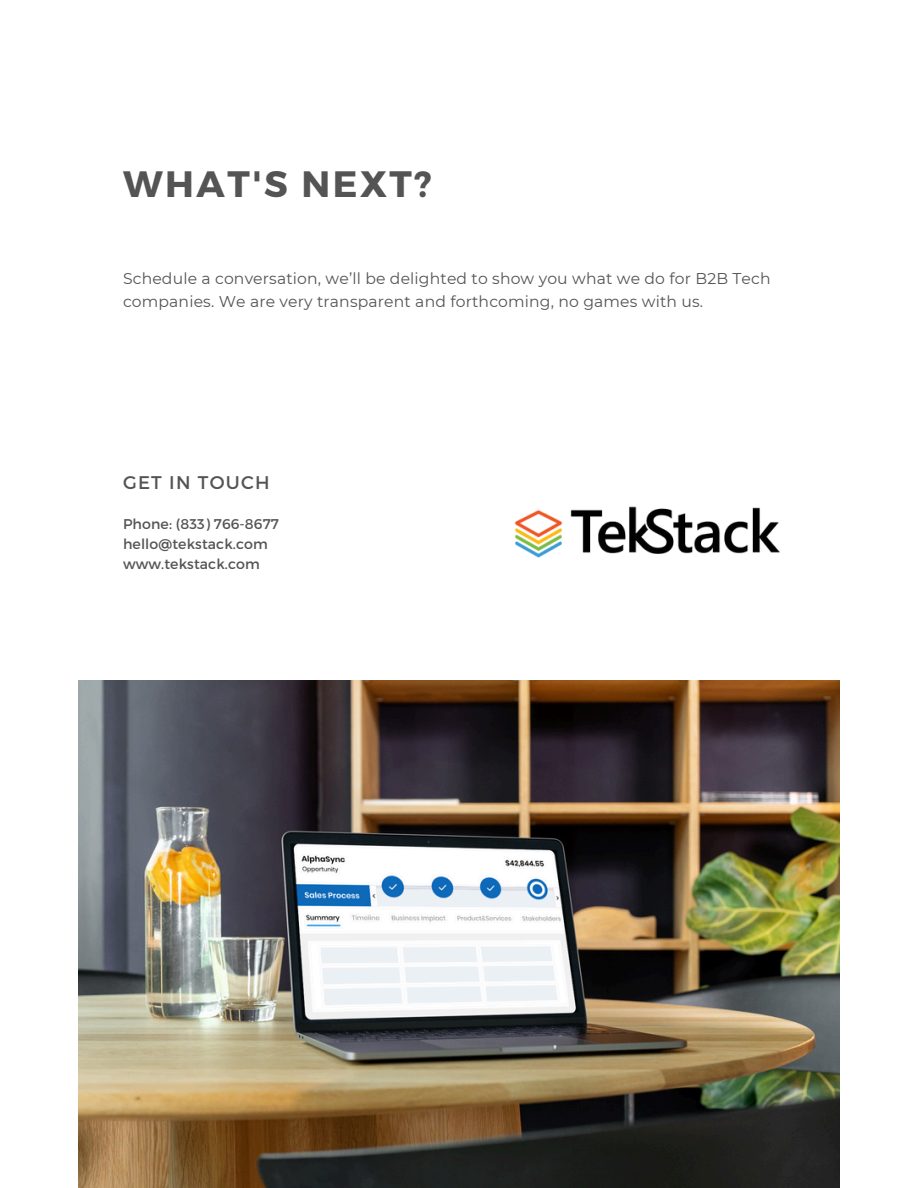
<style>
.page{position:relative;width:918px;height:1188px;background:#fff}
.page>*{position:absolute;margin:0;border:0;box-sizing:border-box;transform-origin:0 0}
.t1{font:700 36.75px "Montserrat";letter-spacing:.07em;color:#545454}
.t2{font:18.3px "Montserrat";letter-spacing:.07em;color:#545454}
.t3{font:15.6px/22.5px "Montserrat";letter-spacing:.01em;color:#545454}
.t4{font:14.1px "Montserrat";letter-spacing:.01em;color:#545454}
</style>
<div class="page">
<img style="left:515px;top:506px;width:265px;height:52px">
<img style="left:78px;top:681px;width:762px;height:507px">
<p class="t1" style="left:123px;top:160px;width:310px">WHAT'S NEXT?</p>
<p class="t3" style="left:123px;top:267px;width:649px">Schedule a conversation, we’ll be delighted to show you what we do for B2B Tech companies. We are very transparent and forthcoming, no games with us.</p>
<p class="t2" style="left:123px;top:471px;width:148px">GET IN TOUCH</p>
<h2 class="t4" style="left:123px;top:515px;width:157px">Phone: (833) 766-8677</h2>
<p class="t4" style="left:123px;top:535px;width:146px">hello@tekstack.com</p>
<p class="t4" style="left:123px;top:555px;width:138px">www.tekstack.com</p>
</div>
